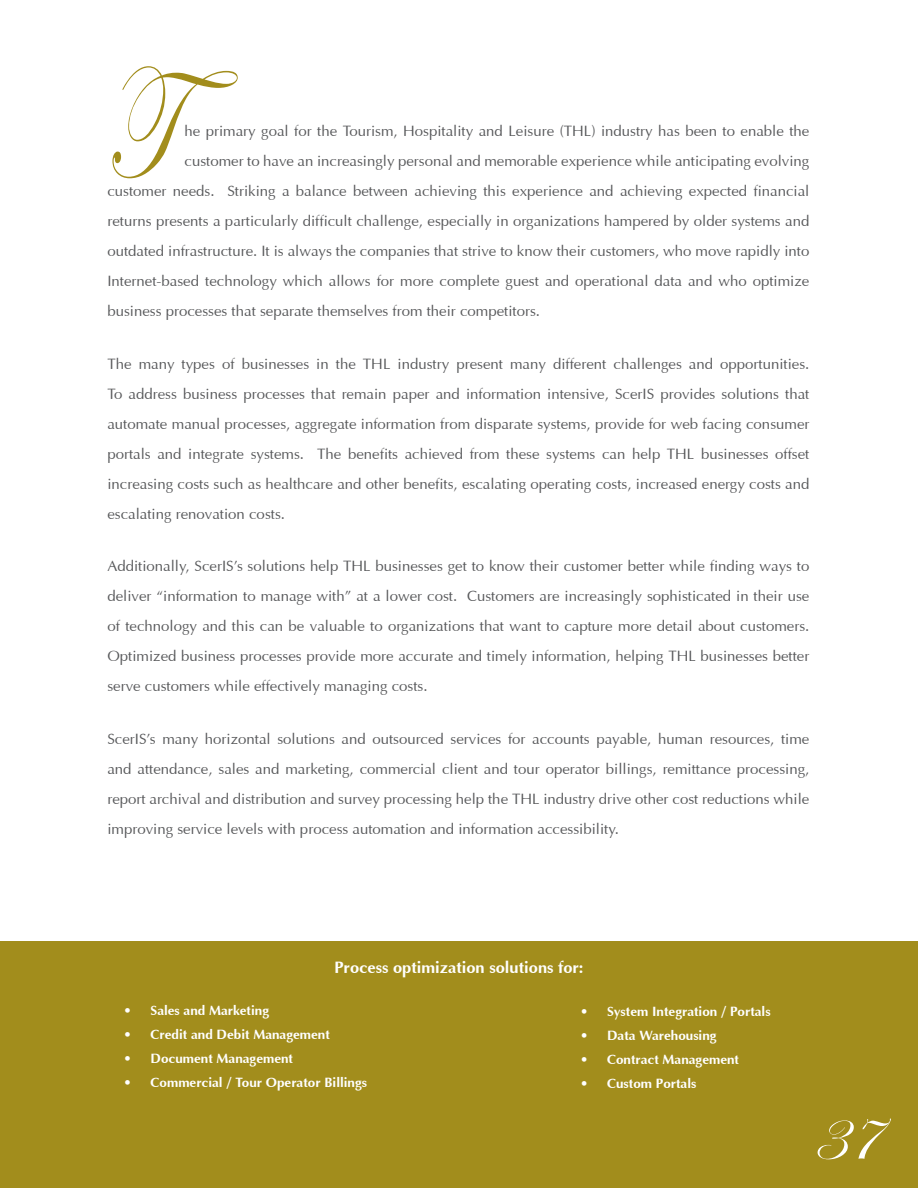
<style>
.page{position:relative;width:918px;height:1188px;background:#fff}
.page>*{position:absolute;margin:0;border:0;box-sizing:border-box;transform-origin:0 0}
.t1{font:162px "Edwardian Script ITC";color:#a28d1c;scale:.67 1}
.t2{font:72px "Edwardian Script ITC";color:#fff}
.t3{font:700 16.5px "Opulent";color:#fff}
.t4{font:15px/30px "Opulent";color:#57585a;text-align:justify}
.t5{font:700 13.5px "Opulent";color:#fff}
</style>
<div class="page">
<div style="left:0;top:942px;width:918px;height:246px;background:#a28d1c"></div>
<h1 class="t1" style="left:104px;top:37px;width:96px">T</h1>
<p class="t4" style="left:184px;top:116px;width:626px">he primary goal for the Tourism, Hospitality and Leisure (THL) industry has been to enable the</p>
<p class="t4" style="left:184px;top:146px;width:626px">customer to have an increasingly personal and memorable experience while anticipating evolving</p>
<p class="t4" style="left:107px;top:176px;width:703px">customer needs. Striking a balance between achieving this experience and achieving expected financial</p>
<p class="t4" style="left:107px;top:206px;width:704px">returns presents a particularly difficult challenge, especially in organizations hampered by older systems and</p>
<p class="t4" style="left:107px;top:236px;width:704px">outdated infrastructure. It is always the companies that strive to know their customers, who move rapidly into</p>
<p class="t4" style="left:107px;top:266px;width:703px">Internet-based technology which allows for more complete guest and operational data and who optimize</p>
<p class="t4" style="left:107px;top:296px;width:434px">business processes that separate themselves from their competitors.</p>
<p class="t4" style="left:107px;top:349px;width:704px">The many types of businesses in the THL industry present many different challenges and opportunities.<br>To address business processes that remain paper and information intensive, ScerIS provides solutions that automate manual processes, aggregate information from disparate systems, provide for web facing consumer portals and integrate systems. The benefits achieved from these systems can help THL businesses offset increasing costs such as healthcare and other benefits, escalating operating costs, increased energy costs and escalating renovation costs.</p>
<p class="t4" style="left:107px;top:551px;width:703px">Additionally, ScerIS’s solutions help THL businesses get to know their customer better while finding ways to deliver “information to manage with” at a lower cost. Customers are increasingly sophisticated in their use of technology and this can be valuable to organizations that want to capture more detail about customers.<br>Optimized business processes provide more accurate and timely information, helping THL businesses better serve customers while effectively managing costs.</p>
<p class="t4" style="left:107px;top:724px;width:704px">ScerIS’s many horizontal solutions and outsourced services for accounts payable, human resources, time and attendance, sales and marketing, commercial client and tour operator billings, remittance processing, report archival and distribution and survey processing help the THL industry drive other cost reductions while improving service levels with process automation and information accessibility.</p>
<p class="t3" style="left:334px;top:957px;width:251px">Process optimization solutions for:</p>
<p class="t5" style="left:124px;top:1002px;width:147px">• Sales and Marketing</p>
<p class="t5" style="left:124px;top:1026px;width:208px">• Credit and Debit Management</p>
<p class="t5" style="left:124px;top:1050px;width:171px">• Document Management</p>
<p class="t5" style="left:124px;top:1074px;width:245px">• Commercial / Tour Operator Billings</p>
<p class="t5" style="left:580px;top:1003px;width:192px">• System Integration / Portals</p>
<p class="t5" style="left:580px;top:1027px;width:138px">• Data Warehousing</p>
<p class="t5" style="left:580px;top:1051px;width:161px">• Contract Management</p>
<p class="t5" style="left:580px;top:1075px;width:118px">• Custom Portals</p>
<h2 class="t2" style="left:810px;top:1097px;width:70px">37</h2>
</div>
